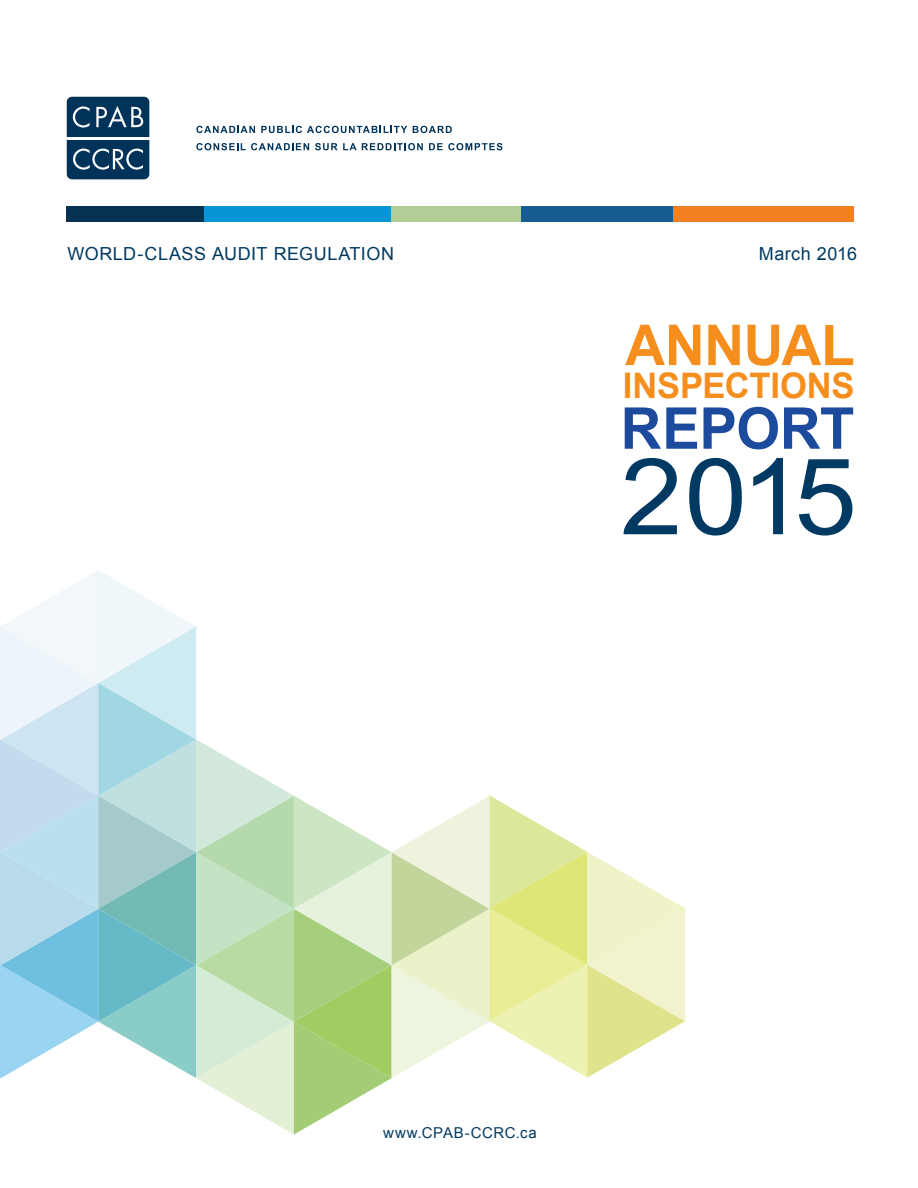
<style>
.page{position:relative;width:918px;height:1188px;background:#fff}
.page>*{position:absolute;margin:0;border:0;box-sizing:border-box;transform-origin:0 0}
.t1{font:106.05px "Arial";color:#003a62;scale:1.06 1}
.t2{font:700 57.6px "Arial";letter-spacing:-.01em;color:#1c4a9d}
.t3{font:700 56.4px "Arial";letter-spacing:-.01em;color:#f68e1e}
.t4{font:700 35.25px "Arial";letter-spacing:-.005em;color:#f68e1e}
.t5{font:18px "Arial";letter-spacing:.025em;color:#003a62}
.t6{font:15px "Arial";letter-spacing:.035em;color:#003a62}
</style>
<div class="page">
<div style="left:67px;top:207px;width:137px;height:15px;background:#053250"></div>
<div style="left:204px;top:207px;width:188px;height:15px;background:#0696d7"></div>
<div style="left:392px;top:207px;width:130px;height:15px;background:#b4cc95"></div>
<div style="left:522px;top:207px;width:151px;height:15px;background:#155d93"></div>
<div style="left:673px;top:207px;width:180px;height:15px;background:#f28021"></div>
<svg style="left:196px;top:126px;width:59px;height:7px"></svg>
<svg style="left:261px;top:126px;width:146px;height:7px"></svg>
<svg style="left:413px;top:126px;width:39px;height:7px"></svg>
<svg style="left:196px;top:143px;width:113px;height:7px"></svg>
<svg style="left:315px;top:143px;width:108px;height:7px"></svg>
<svg style="left:429px;top:143px;width:73px;height:7px"></svg>
<svg style="left:67px;top:97px;width:82px;height:82px;background:#234f70"></svg>
<hr style="left:67px;top:137px;width:82px;height:2px;background:#fff">
<svg style="left:0;top:570px;width:685px;height:565px"></svg>
<p class="t5" style="left:68px;top:242px;width:328px">WORLD-CLASS AUDIT REGULATION</p>
<p class="t5" style="left:759px;top:242px;width:100px">March 2016</p>
<p class="t3" style="left:625px;top:308px;width:231px">ANNUAL</p>
<p class="t4" style="left:623px;top:363px;width:233px">INSPECTIONS</p>
<p class="t2" style="left:621px;top:390px;width:235px">REPORT</p>
<p class="t1" style="left:620px;top:428px;width:225px">2015</p>
<p class="t6" style="left:383px;top:1123px;width:155px">www.CPAB-CCRC.ca</p>
</div>
